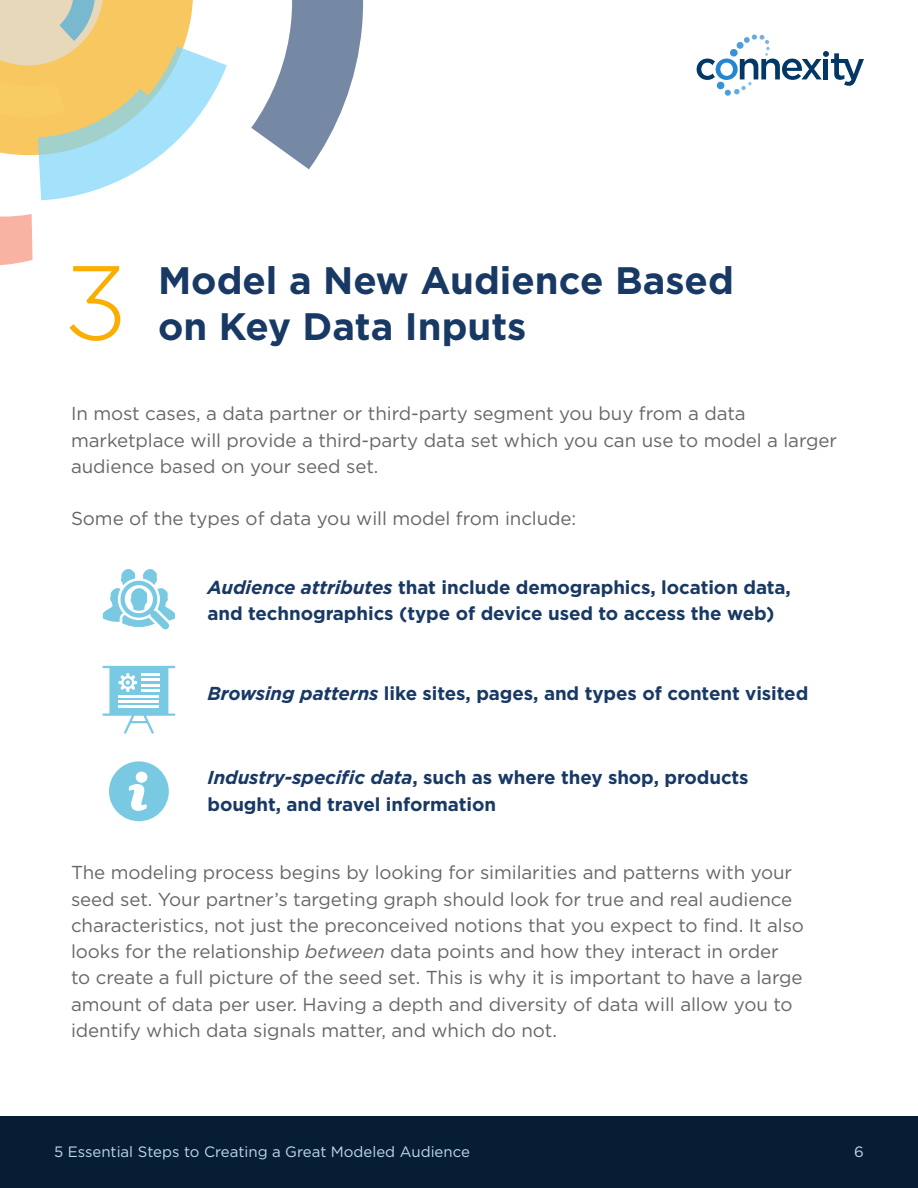
<style>
.page{position:relative;width:918px;height:1188px;background:#fff}
.page>*{position:absolute;margin:0;border:0;box-sizing:border-box;transform-origin:0 0}
.t1{font:300 105px "Gotham Pro";color:#faae00}
.t2{font:700 38.25px "Gotham Pro";color:#193965}
.t3{font:18.75px/26.2px "Gotham Pro";letter-spacing:-.005em;color:#666767}
.t4{font:700 18.75px/26.2px "Gotham Pro";letter-spacing:-.005em;color:#193965}
.t5{font:15px "Gotham Pro";color:#bed9ea}
.s1{font-style:italic}
</style>
<div class="page">
<div style="left:0;top:1117px;width:918px;height:71px;background:#071d33"></div>
<svg style="left:697px;top:35px;width:167px;height:61px"></svg>
<svg style="left:251px;top:0;width:113px;height:169px"></svg>
<svg style="left:0;top:0;width:227px;height:266px"></svg>
<div style="left:109px;top:761px;width:60px;height:60px;background:#79c9e2;border-radius:50%"></div>
<svg style="left:129px;top:772px;width:18px;height:39px"></svg>
<svg style="left:103px;top:569px;width:72px;height:61px"></svg>
<svg style="left:103px;top:666px;width:72px;height:68px"></svg>
<hr style="left:119px;top:695px;width:40px;height:2px;background:#fff">
<hr style="left:119px;top:700px;width:40px;height:3px;background:#fff">
<hr style="left:119px;top:706px;width:40px;height:2px;background:#fff">
<h1 class="t1" style="left:64px;top:245px;width:66px">3</h1>
<h2 class="t2" style="left:158px;top:258px;width:577px">Model a New Audience Based</h2>
<h2 class="t2" style="left:158px;top:304px;width:370px">on Key Data Inputs</h2>
<p class="t3" style="left:71px;top:401px;width:768px">In most cases, a data partner or third-party segment you buy from a data marketplace will provide a third-party data set which you can use to model a larger audience based on your seed set.</p>
<p class="t3" style="left:71px;top:506px;width:507px">Some of the types of data you will model from include:</p>
<p class="t4" style="left:207px;top:574px;width:585px"><span class="s1">Audience attributes</span> that include demographics, location data, and technographics (type of device used to access the web)</p>
<p class="t4" style="left:207px;top:679px;width:602px"><span class="s1">Browsing patterns</span> like sites, pages, and types of content visited</p>
<p class="t4" style="left:207px;top:764px;width:543px"><span class="s1">Industry-specific data</span>, such as where they shop, products bought, and travel information</p>
<p class="t3" style="left:71px;top:860px;width:734px">The modeling process begins by looking for similarities and patterns with your seed set. Your partner’s targeting graph should look for true and real audience characteristics, not just the preconceived notions that you expect to find. It also looks for the relationship <span class="s1">between</span> data points and how they interact in order<br>to create a full picture of the seed set. This is why it is important to have a large amount of data per user. Having a depth and diversity of data will allow you to identify which data signals matter, and which do not.</p>
<p class="t5" style="left:54px;top:1143px;width:417px">5 Essential Steps to Creating a Great Modeled Audience</p>
<p class="t5" style="left:854px;top:1143px;width:11px">6</p>
</div>
